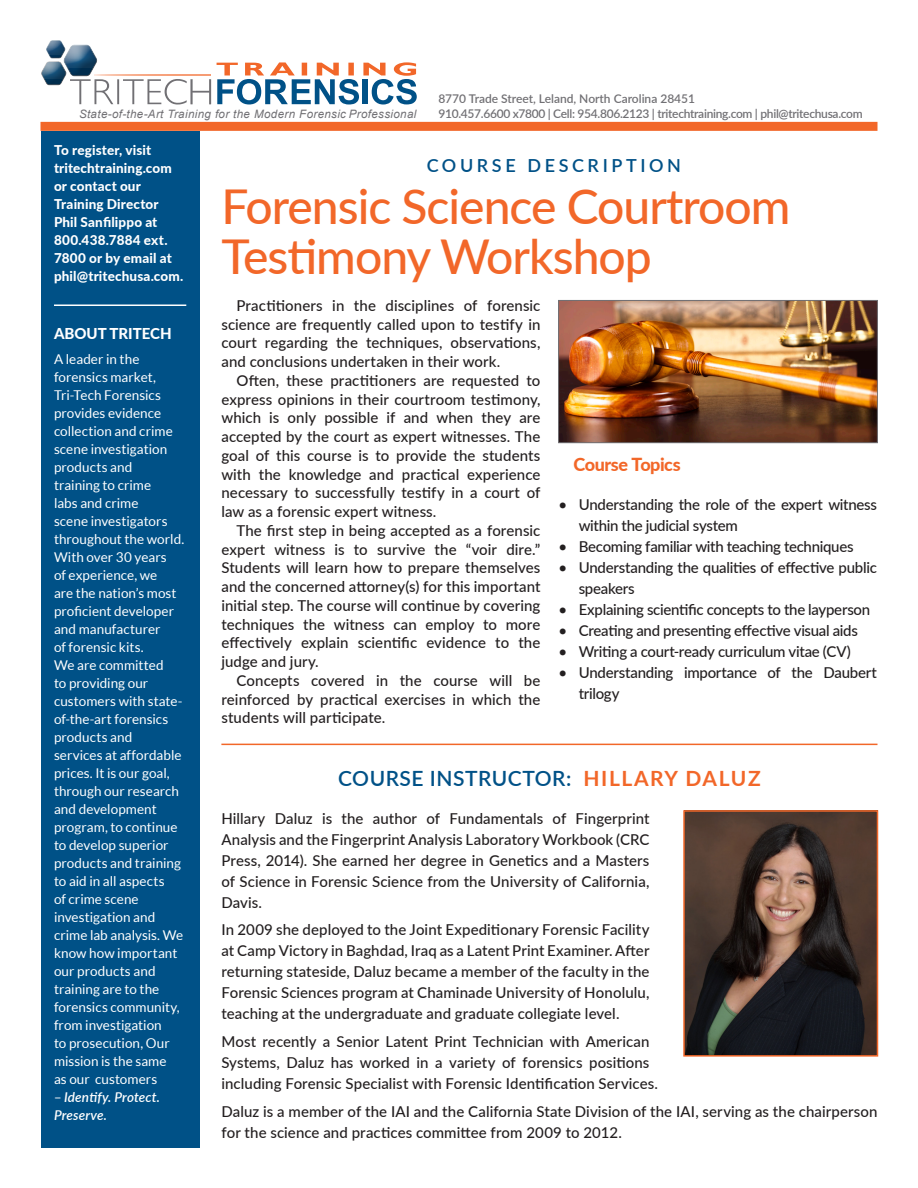
<style>
.page{position:relative;width:918px;height:1188px;background:#fff}
.page>*{position:absolute;margin:0;border:0;box-sizing:border-box;transform-origin:0 0}
.Head{font:500 48px/49.5px "Lato";letter-spacing:-.02em;color:#f26729}
.Instructor_Heading{font:600 21px "Lato";letter-spacing:.025em;color:#005187}
.t1{font:600 18px "Lato";letter-spacing:.2em;color:#005187}
.Paragraph_Text{font:800 18px "Lato";letter-spacing:-.025em;color:#f26729}
.Paragraph_Text-2{font:500 15px/18.8px "Lato";letter-spacing:.005em;color:#231f20;text-align:justify}
.Paragraph_Text-3{font:500 15px "Lato";letter-spacing:-.02em;color:#231f20}
.Paragraph_Text-4{font:500 15px/21px "Lato";letter-spacing:-.015em;color:#231f20}
.t2{font:800 15px "Lato";color:#fff}
.Paragraph_Text-5{font:13.5px/18px "Lato";letter-spacing:.005em;color:#fff}
.t3{font:800 13.5px/18px "Lato";letter-spacing:.01em;color:#fff}
.Paragraph_Text-6{font:italic 600 13.5px/18px "Lato";letter-spacing:.01em;color:#fff}
.t4{font:600 12px "Lato";letter-spacing:-.025em;color:#717074}
.t5{font:600 12px "Lato";color:#717074}
.t6{font:italic 11.55px "Arial";letter-spacing:.03em;color:#717074}
.s1{font-weight:400;font-style:normal}
.s2{font-weight:700;color:#f26729}
</style>
<div class="page">
<div style="left:41px;top:131px;width:159px;height:1017px;background:#005187"></div>
<svg style="left:46px;top:41px;width:165px;height:64px"></svg>
<svg style="left:46px;top:61px;width:20px;height:1px"></svg>
<svg style="left:41px;top:62px;width:25px;height:23px"></svg>
<hr style="left:94px;top:74px;width:117px;height:2px;background:#f26729">
<svg style="left:217px;top:62px;width:200px;height:43px"></svg>
<div style="left:40px;top:122px;width:838px;height:9px;background:#f26729"></div>
<hr style="left:54px;top:304px;width:132px;height:2px;background:#fff">
<img style="left:560px;top:302px;width:316px;height:139px">
<div style="left:558px;top:300px;width:320px;height:143px;border:1px solid #717074"></div>
<img style="left:686px;top:813px;width:189px;height:241px">
<div style="left:683px;top:810px;width:195px;height:247px;border:2px solid #f26729"></div>
<hr style="left:221px;top:744px;width:657px;height:1px;background:#f26729">
<p class="t6" style="left:79px;top:107px;width:339px">State-of-the-Art Training for the Modern Forensic Professional</p>
<p class="t5" style="left:438px;top:90px;width:258px">8770 Trade Street, Leland, North Carolina 28451</p>
<p class="t4" style="left:438px;top:105px;width:426px">910.457.6600 x7800 | Cell: 954.806.2123 | tritechtraining.com | phil@tritechusa.com</p>
<p class="t3" style="left:54px;top:141px;width:131px">To register, visit tritechtraining.com or contact our<br>Training Director<br>Phil Sanfilippo at<br>800.438.7884 ext.<br>7800 or by email at phil@tritechusa.com.</p>
<p class="t2" style="left:54px;top:322px;width:119px">ABOUT TRITECH</p>
<p class="Paragraph_Text-5" style="left:54px;top:350px;width:132px">A leader in the forensics market,<br>Tri-Tech Forensics provides evidence collection and crime scene investigation products and<br>training to crime<br>labs and crime<br>scene investigators throughout the world.<br>With over 30 years<br>of experience, we<br>are the nation’s most proficient developer and manufacturer<br>of forensic kits.<br>We are committed<br>to providing our customers with state&shy;of-the-art forensics products and services at affordable prices. It is our goal, through our research and development program, to continue to develop superior products and training to aid in all aspects<br>of crime scene investigation and crime lab analysis. We know how important our products and training are to the forensics community, from investigation<br>to prosecution, Our mission is the same<br>as our customers</p>
<p class="Paragraph_Text-6" style="left:54px;top:1087px;width:107px"><span class="s1">–</span> Identify. Protect.<br>Preserve.</p>
<p class="t1" style="left:427px;top:152px;width:256px">COURSE DESCRIPTION</p>
<p class="Head" style="left:221px;top:180px;width:571px">Forensic Science Courtroom<br>Testimony Workshop</p>
<p class="Paragraph_Text-2" style="left:221px;top:296px;width:321px;text-indent:15px">Practitioners in the disciplines of forensic science are frequently called upon to testify in court regarding the techniques, observations, and conclusions undertaken in their work.</p>
<p class="Paragraph_Text-2" style="left:221px;top:371px;width:321px;text-indent:15px">Often, these practitioners are requested to express opinions in their courtroom testimony, which is only possible if and when they are accepted by the court as expert witnesses. The goal of this course is to provide the students with the knowledge and practical experience necessary to successfully testify in a court of law as a forensic expert witness.</p>
<p class="Paragraph_Text-2" style="left:221px;top:521px;width:321px;text-indent:15px">The first step in being accepted as a forensic expert witness is to survive the “voir dire.” Students will learn how to prepare themselves and the concerned attorney(s) for this important initial step. The course will continue by covering techniques the witness can employ to more effectively explain scientific evidence to the judge and jury.</p>
<p class="Paragraph_Text-2" style="left:221px;top:671px;width:321px;text-indent:15px">Concepts covered in the course will be reinforced by practical exercises in which the students will participate.</p>
<p class="Paragraph_Text" style="left:573px;top:451px;width:109px">Course Topics</p>
<p class="Paragraph_Text-4" style="left:579px;top:493px;width:300px;text-indent:-20px">• Understanding the role of the expert witness within the judicial system</p>
<p class="Paragraph_Text-3" style="left:558px;top:536px;width:297px">• Becoming familiar with teaching techniques</p>
<p class="Paragraph_Text-4" style="left:579px;top:556px;width:300px;text-indent:-20px">• Understanding the qualities of effective public speakers</p>
<p class="Paragraph_Text-3" style="left:558px;top:599px;width:313px">• Explaining scientific concepts to the layperson</p>
<p class="Paragraph_Text-3" style="left:558px;top:620px;width:301px">• Creating and presenting effective visual aids</p>
<p class="Paragraph_Text-3" style="left:558px;top:641px;width:294px">• Writing a court-ready curriculum vitae (CV)</p>
<p class="Paragraph_Text-4" style="left:579px;top:661px;width:300px;text-indent:-20px">• Understanding importance of the Daubert trilogy</p>
<p class="Instructor_Heading" style="left:338px;top:763px;width:424px">COURSE INSTRUCTOR: <span class="s2">HILLARY DALUZ</span></p>
<p class="Paragraph_Text-2" style="left:221px;top:807px;width:430px;line-height:21px">Hillary Daluz is the author of Fundamentals of Fingerprint Analysis and the Fingerprint Analysis Laboratory Workbook (CRC Press, 2014). She earned her degree in Genetics and a Masters of Science in Forensic Science from the University of California, Davis.</p>
<p class="Paragraph_Text-2" style="left:221px;top:919px;width:430px;line-height:21px">In 2009 she deployed to the Joint Expeditionary Forensic Facility at Camp Victory in Baghdad, Iraq as a Latent Print Examiner. After returning stateside, Daluz became a member of the faculty in the Forensic Sciences program at Chaminade University of Honolulu, teaching at the undergraduate and graduate collegiate level.</p>
<p class="Paragraph_Text-2" style="left:221px;top:1031px;width:438px;line-height:21px;text-align:left">Most recently a Senior Latent Print Technician with American<br>Systems, Daluz has worked in a variety of forensics positions including Forensic Specialist with Forensic Identification Services.</p>
<p class="Paragraph_Text-2" style="left:221px;top:1100px;width:658px;line-height:21px">Daluz is a member of the IAI and the California State Division of the IAI, serving as the chairperson for the science and practices committee from 2009 to 2012.</p>
</div>
